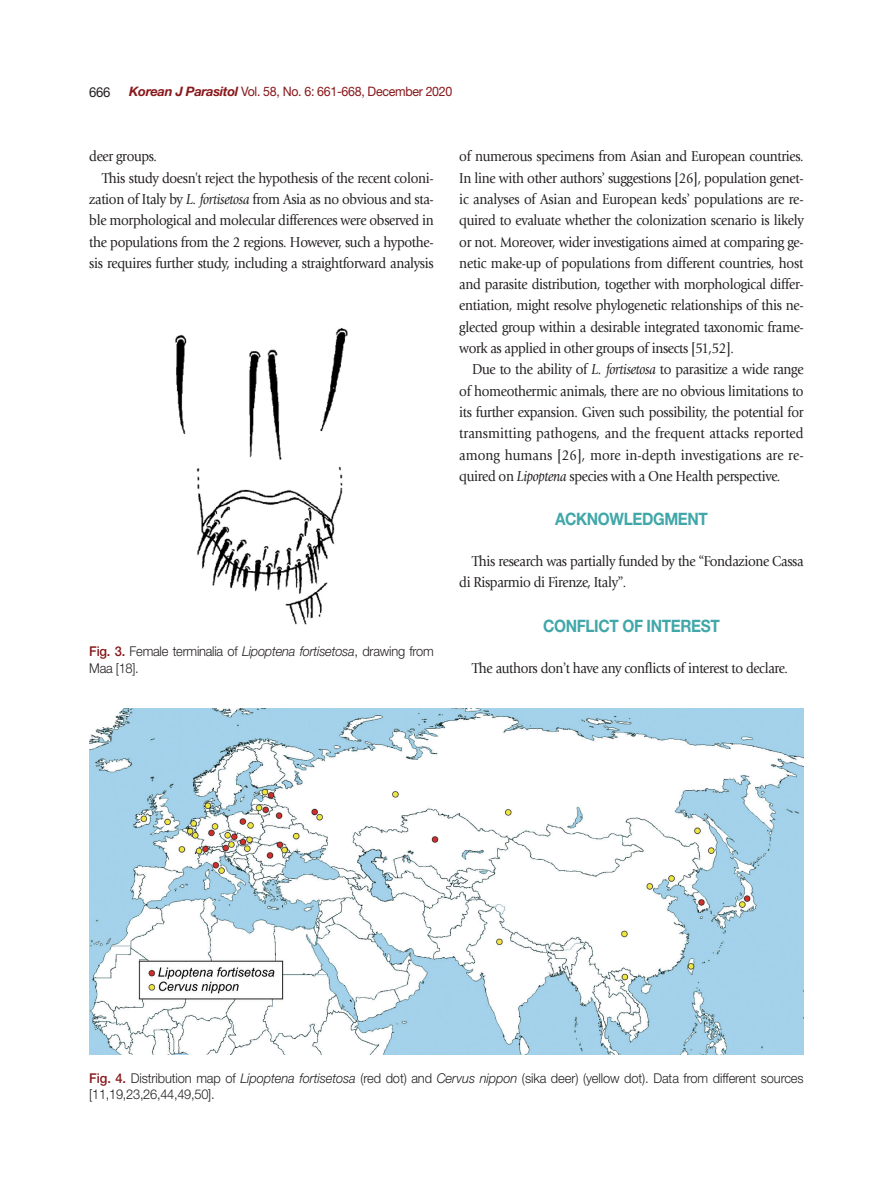
<style>
.page{position:relative;width:893px;height:1191px;background:#fff}
.page>*{position:absolute;margin:0;border:0;box-sizing:border-box;transform-origin:0 0}
.본문_대제목{font:700 17.1px "Helvetica Neue LT Std";letter-spacing:-.025em;color:#41a7a9;scale:.9 1}
.본문{font:15px/21.3px "Giovanni Std";letter-spacing:-.025em;color:#231f20;text-align:justify;scale:.9 1}
.t1{font:13.8px "Helvetica Neue LT Std";color:#231f20;scale:.95 1}
.표_제목__그림_설명{font:300 13.5px/16.2px "Helvetica Neue LT Std";letter-spacing:-.005em;color:#231f20;scale:.95 1}
.t2{font:13.05px "Helvetica Neue LT Std";letter-spacing:-.025em;color:#88181b;scale:.95 1}
.s1{font-weight:700;font-style:italic}
.s2{font-family:"Minion Pro"}
.s3{font-style:italic}
.s4{font-weight:500;color:#88181b}
</style>
<div class="page">
<img style="left:90px;top:708px;width:713px;height:346px">
<img style="left:175px;top:328px;width:173px;height:297px">
<p class="t1" style="left:89px;top:83px;width:24px">666</p>
<p class="t2" style="left:129px;top:84px;width:342px"><span class="s1">Korean J Parasitol</span> Vol. 58, No. 6: 661-668, December 2020</p>
<p class="본문" style="left:89px;top:146px;width:77px">deer groups.</p>
<p class="본문" style="left:89px;top:167px;width:384px;text-indent:13px">This study doesn<span class="s2">'</span>t reject the hypothesis of the recent coloni&shy;zation of Italy by <span class="s3">L. fortisetosa</span> from Asia as no obvious and sta&shy;ble morphological and molecular differences were observed in the populations from the 2 regions. However, such a hypothe&shy;sis requires further study, including a straightforward analysis</p>
<p class="표_제목__그림_설명" style="left:89px;top:643px;width:364px"><span class="s4">Fig. 3.</span> Female terminalia of <span class="s3">Lipoptena fortisetosa</span>, drawing from<br>Maa [18].</p>
<p class="본문" style="left:459px;top:146px;width:384px">of numerous specimens from Asian and European countries.<br>In line with other authors<span class="s2">’</span> suggestions [26], population genet&shy;ic analyses of Asian and European keds<span class="s2">’</span> populations are re&shy;quired to evaluate whether the colonization scenario is likely or not. Moreover, wider investigations aimed at comparing ge&shy;netic make-up of populations from different countries, host and parasite distribution, together with morphological differ&shy;entiation, might resolve phylogenetic relationships of this ne&shy;glected group within a desirable integrated taxonomic frame&shy;work as applied in other groups of insects [51,52].</p>
<p class="본문" style="left:459px;top:359px;width:384px;text-indent:13px">Due to the ability of <span class="s3">L. fortisetosa</span> to parasitize a wide range of homeothermic animals, there are no obvious limitations to its further expansion. Given such possibility, the potential for transmitting pathogens, and the frequent attacks reported among humans [26], more in-depth investigations are re&shy;quired on <span class="s3">Lipoptena</span> species with a One Health perspective.</p>
<p class="본문_대제목" style="left:555px;top:508px;width:171px">ACKNOWLEDGMENT</p>
<p class="본문" style="left:459px;top:551px;width:384px;text-indent:13px">This research was partially funded by the <span class="s2">“</span>Fondazione Cassa di Risparmio di Firenze, Italy<span class="s2">”</span>.</p>
<p class="본문_대제목" style="left:543px;top:615px;width:198px">CONFLICT OF INTEREST</p>
<p class="본문" style="left:472px;top:657px;width:352px">The authors don<span class="s2">’</span>t have any conflicts of interest to declare.</p>
<p class="표_제목__그림_설명" style="left:89px;top:1070px;width:753px"><span class="s4">Fig. 4.</span> Distribution map of <span class="s3">Lipoptena fortisetosa</span> (red dot) and <span class="s3">Cervus nippon</span> (sika deer) (yellow dot). Data from different sources [11,19,23,26,44,49,50].</p>
</div>
